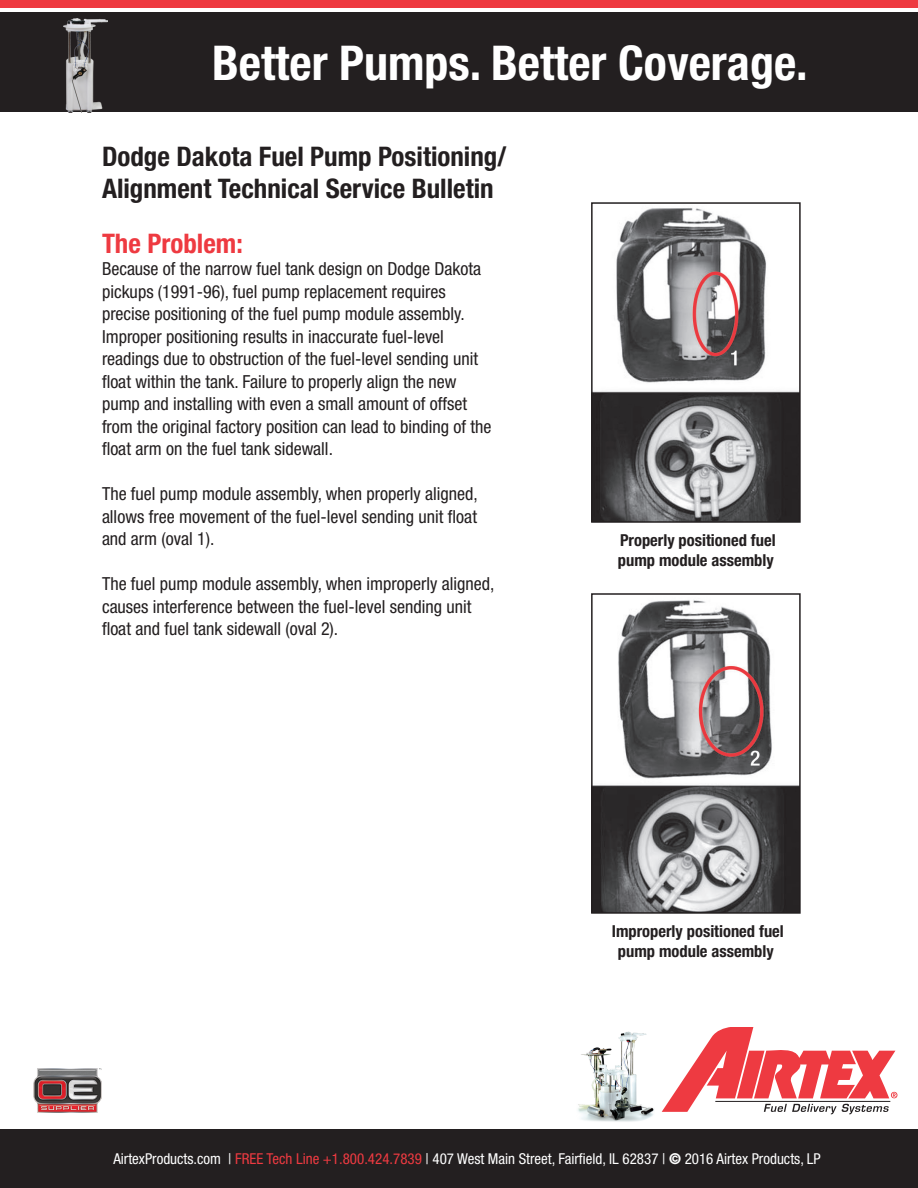
<style>
.page{position:relative;width:918px;height:1188px;background:#fff}
.page>*{position:absolute;margin:0;border:0;box-sizing:border-box;transform-origin:0 0}
.t1{font:700 condensed 48px "Helvetica Neue";color:#fff}
.t2{font:700 condensed 27px/32.4px "Helvetica Neue";color:#231f20}
.t3{font:700 condensed 27px "Helvetica Neue";color:#ee3a41}
.t4{font:condensed 18px/22.5px "Helvetica Neue";color:#231f20}
.t5{font:700 condensed 16.5px/19.5px "Helvetica Neue";color:#231f20}
.t6{font:condensed 15px "Helvetica Neue";color:#fff}
.s1{color:#ee3a41}
.s2{font-weight:900}
</style>
<div class="page">
<img style="left:577px;top:1031px;width:77px;height:99px">
<div style="left:0;top:1130px;width:918px;height:58px;background:#231f20"></div>
<div style="left:0;top:13px;width:918px;height:99px;background:#231f20"></div>
<div style="left:0;top:0;width:918px;height:8px;background:#ee3a41"></div>
<svg style="left:662px;top:1027px;width:235px;height:87px"></svg>
<img style="left:34px;top:1069px;width:67px;height:44px">
<img style="left:63px;top:18px;width:45px;height:94px">
<img style="left:594px;top:208px;width:204px;height:312px">
<div style="left:591px;top:202px;width:210px;height:321px;border:2px solid #231f20"></div>
<img style="left:594px;top:600px;width:204px;height:311px">
<div style="left:591px;top:593px;width:210px;height:321px;border:2px solid #231f20"></div>
<h1 class="t1" style="left:212px;top:34px;width:597px">Better Pumps. Better Coverage.</h1>
<h2 class="t2" style="left:102px;top:139px;width:406px">Dodge Dakota Fuel Pump Positioning/<br>Alignment Technical Service Bulletin</h2>
<h2 class="t3" style="left:102px;top:227px;width:142px">The Problem:</h2>
<p class="t4" style="left:102px;top:258px;width:391px">Because of the narrow fuel tank design on Dodge Dakota pickups (1991-96), fuel pump replacement requires precise positioning of the fuel pump module assembly.<br>Improper positioning results in inaccurate fuel-level readings due to obstruction of the fuel-level sending unit float within the tank. Failure to properly align the new pump and installing with even a small amount of offset from the original factory position can lead to binding of the float arm on the fuel tank sidewall.</p>
<p class="t4" style="left:102px;top:483px;width:377px;text-align:justify">The fuel pump module assembly, when properly aligned, allows free movement of the fuel-level sending unit float and arm (oval 1).</p>
<p class="t4" style="left:102px;top:573px;width:394px">The fuel pump module assembly, when improperly aligned, causes interference between the fuel-level sending unit float and fuel tank sidewall (oval 2).</p>
<p class="t5" style="left:618px;top:530px;width:159px">Properly positioned fuel pump module assembly</p>
<p class="t5" style="left:612px;top:921px;width:174px;text-align:center">Improperly positioned fuel pump module assembly</p>
<p class="t6" style="left:113px;top:1150px;width:709px">AirtexProducts.com | <span class="s1">FREE Tech Line +1.800.424.7839</span> | 407 West Main Street, Fairfield, IL 62837 | <span class="s2">©</span> 2016 Airtex Products, LP</p>
</div>
